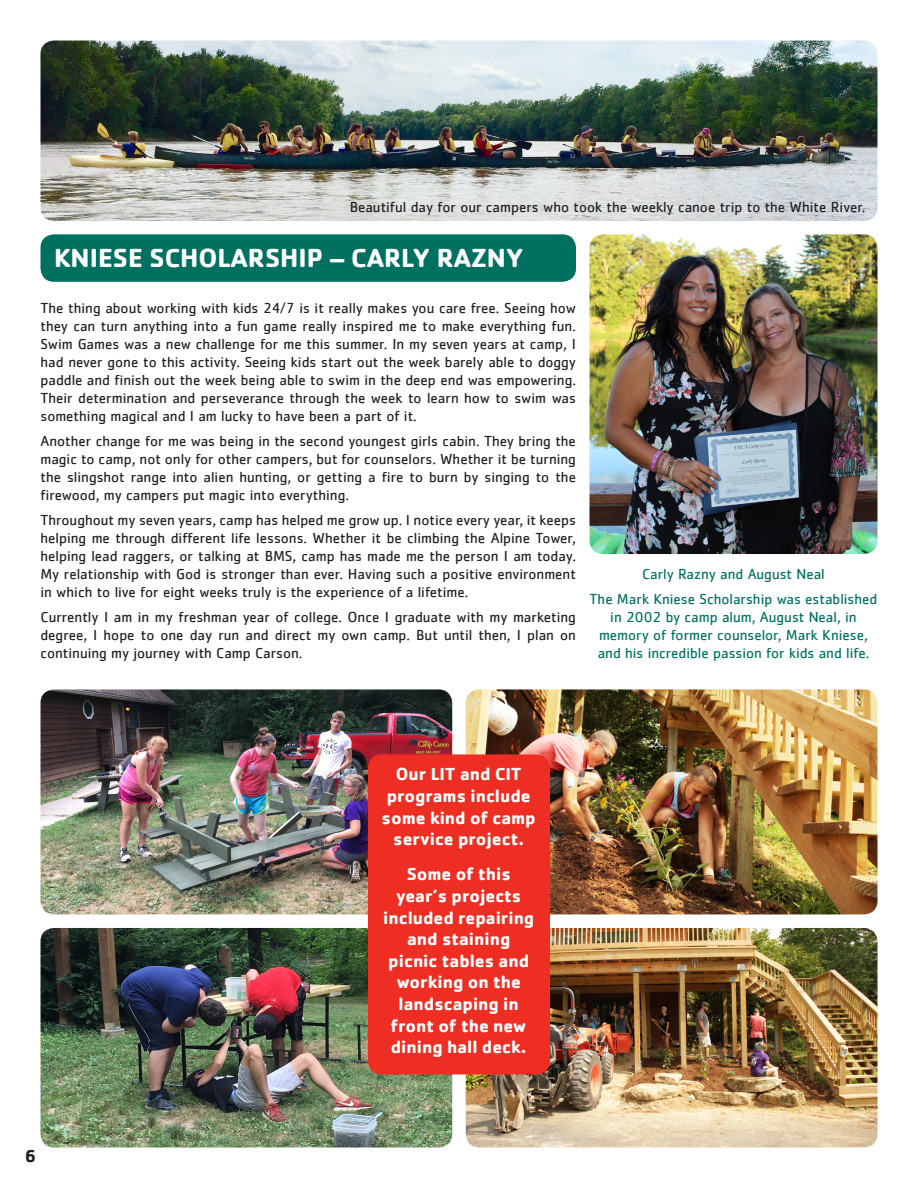
<style>
.page{position:relative;width:918px;height:1188px;background:#fff}
.page>*{position:absolute;margin:0;border:0;box-sizing:border-box;transform-origin:0 0}
.Headers{font:700 27px "Cachet";color:#fff}
.Paragraph{font:700 18px/21.6px "Cachet";color:#fff;text-align:center}
.t1{font:700 18px "Cachet";color:#231f20}
.Paragraph-2{font:15px/18px "Cachet";color:#231f20;text-align:justify}
.Paragraph-3{font:15px/18px "Cachet";color:#007161;text-align:center}
</style>
<div class="page">
<div style="left:40px;top:234px;width:536px;height:48px;background:#007161;border-radius:14px"></div>
<img style="left:40px;top:40px;width:838px;height:181px">
<img style="left:589px;top:234px;width:289px;height:320px">
<img style="left:40px;top:928px;width:412px;height:220px">
<img style="left:40px;top:689px;width:412px;height:225px">
<img style="left:466px;top:928px;width:412px;height:220px">
<img style="left:466px;top:689px;width:412px;height:225px">
<div style="left:368px;top:754px;width:182px;height:320px;background:#ee2e22;border-radius:14px"></div>
<p class="Paragraph-2" style="left:350px;top:197px;width:517px">Beautiful day for our campers who took the weekly canoe trip to the White River.</p>
<p class="Headers" style="left:54px;top:241px;width:471px">KNIESE SCHOLARSHIP – CARLY RAZNY</p>
<p class="Paragraph-2" style="left:40px;top:299px;width:537px">The thing about working with kids 24/7 is it really makes you care free. Seeing how they can turn anything into a fun game really inspired me to make everything fun.<br>Swim Games was a new challenge for me this summer. In my seven years at camp, I had never gone to this activity. Seeing kids start out the week barely able to doggy paddle and finish out the week being able to swim in the deep end was empowering.<br>Their determination and perseverance through the week to learn how to swim was something magical and I am lucky to have been a part of it.</p>
<p class="Paragraph-2" style="left:40px;top:432px;width:537px">Another change for me was being in the second youngest girls cabin. They bring the magic to camp, not only for other campers, but for counselors. Whether it be turning the slingshot range into alien hunting, or getting a fire to burn by singing to the firewood, my campers put magic into everything.</p>
<p class="Paragraph-2" style="left:40px;top:511px;width:537px">Throughout my seven years, camp has helped me grow up. I notice every year, it keeps helping me through different life lessons. Whether it be climbing the Alpine Tower, helping lead raggers, or talking at BMS, camp has made me the person I am today.<br>My relationship with God is stronger than ever. Having such a positive environment in which to live for eight weeks truly is the experience of a lifetime.</p>
<p class="Paragraph-2" style="left:40px;top:607px;width:537px">Currently I am in my freshman year of college. Once I graduate with my marketing degree, I hope to one day run and direct my own camp. But until then, I plan on continuing my journey with Camp Carson.</p>
<p class="Paragraph-3" style="left:642px;top:565px;width:184px">Carly Razny and August Neal</p>
<p class="Paragraph-3" style="left:590px;top:589px;width:289px">The Mark Kniese Scholarship was established in 2002 by camp alum, August Neal, in memory of former counselor, Mark Kniese, and his incredible passion for kids and life.</p>
<p class="t1" style="left:25px;top:1144px;width:13px">6</p>
<p class="Paragraph" style="left:382px;top:763px;width:156px">Our LIT and CIT programs include some kind of camp service project.</p>
<p class="Paragraph" style="left:383px;top:863px;width:153px">Some of this year’s projects included repairing and staining picnic tables and working on the landscaping in front of the new dining hall deck.</p>
</div>
